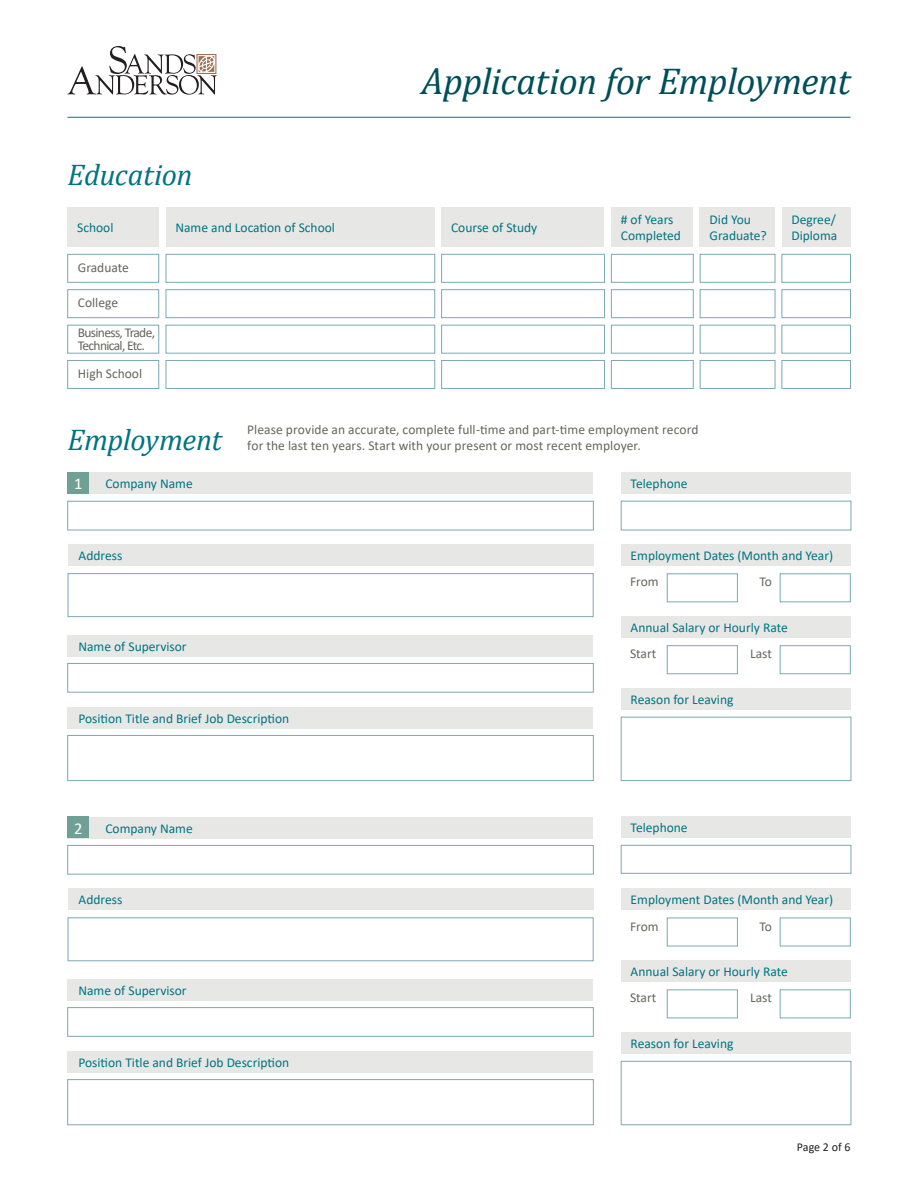
<style>
.page{position:relative;width:918px;height:1188px;background:#fff}
.page>*{position:absolute;margin:0;border:0;box-sizing:border-box;transform-origin:0 0}
.t1{font:italic 37.5px "Cambria";letter-spacing:-.015em;color:#004e58}
.Heading_H2{font:italic 30px "Cambria";letter-spacing:-.015em;color:#007482}
.t2{font:16.5px "Calibri";color:#fff}
.t3{font:13.5px/16.2px "Calibri";color:#007482}
.Text_Info{font:13.5px/16.2px "Calibri";letter-spacing:.005em;color:#65665d}
.Text_Info-2{font:13.5px/13.5px "Calibri";letter-spacing:-.05em;color:#65665d}
.t4{font:12px "Calibri";letter-spacing:-.005em;color:#231f20}
</style>
<div class="page">
<svg style="left:68px;top:46px;width:149px;height:49px"></svg>
<hr style="left:68px;top:117px;width:782px;height:1px;background:#007482">
<div style="left:782px;top:208px;width:68px;height:39px;background:#e7e8e5"></div>
<div style="left:700px;top:208px;width:75px;height:39px;background:#e7e8e5"></div>
<div style="left:68px;top:208px;width:91px;height:39px;background:#e7e8e5"></div>
<div style="left:166px;top:208px;width:269px;height:39px;background:#e7e8e5"></div>
<div style="left:441px;top:208px;width:163px;height:39px;background:#e7e8e5"></div>
<div style="left:611px;top:208px;width:82px;height:39px;background:#e7e8e5"></div>
<div style="left:782px;top:254px;width:69px;height:29px;background:#fff;border:1px solid #7ca8b4"></div>
<div style="left:700px;top:254px;width:75px;height:29px;background:#fff;border:1px solid #7ca8b4"></div>
<div style="left:68px;top:254px;width:91px;height:29px;border:1px solid #7ca8b4"></div>
<div style="left:166px;top:254px;width:269px;height:29px;background:#fff;border:1px solid #7ca8b4"></div>
<div style="left:441px;top:254px;width:164px;height:29px;background:#fff;border:1px solid #7ca8b4"></div>
<div style="left:611px;top:254px;width:82px;height:29px;background:#fff;border:1px solid #7ca8b4"></div>
<div style="left:68px;top:289px;width:91px;height:29px;border:1px solid #7ca8b4"></div>
<div style="left:782px;top:289px;width:69px;height:29px;background:#fff;border:1px solid #7ca8b4"></div>
<div style="left:166px;top:289px;width:269px;height:29px;background:#fff;border:1px solid #7ca8b4"></div>
<div style="left:441px;top:289px;width:164px;height:29px;background:#fff;border:1px solid #7ca8b4"></div>
<div style="left:611px;top:289px;width:82px;height:29px;background:#fff;border:1px solid #7ca8b4"></div>
<div style="left:700px;top:289px;width:75px;height:29px;background:#fff;border:1px solid #7ca8b4"></div>
<div style="left:68px;top:325px;width:91px;height:28px;border:1px solid #7ca8b4"></div>
<div style="left:782px;top:325px;width:69px;height:28px;background:#fff;border:1px solid #7ca8b4"></div>
<div style="left:166px;top:325px;width:269px;height:28px;background:#fff;border:1px solid #7ca8b4"></div>
<div style="left:441px;top:325px;width:164px;height:28px;background:#fff;border:1px solid #7ca8b4"></div>
<div style="left:611px;top:325px;width:82px;height:28px;background:#fff;border:1px solid #7ca8b4"></div>
<div style="left:700px;top:325px;width:75px;height:28px;background:#fff;border:1px solid #7ca8b4"></div>
<div style="left:68px;top:360px;width:91px;height:29px;border:1px solid #7ca8b4"></div>
<div style="left:782px;top:360px;width:69px;height:29px;background:#fff;border:1px solid #7ca8b4"></div>
<div style="left:166px;top:360px;width:269px;height:29px;background:#fff;border:1px solid #7ca8b4"></div>
<div style="left:441px;top:360px;width:164px;height:29px;background:#fff;border:1px solid #7ca8b4"></div>
<div style="left:611px;top:360px;width:82px;height:29px;background:#fff;border:1px solid #7ca8b4"></div>
<div style="left:700px;top:360px;width:75px;height:29px;background:#fff;border:1px solid #7ca8b4"></div>
<div style="left:68px;top:573px;width:525px;height:44px;background:#fff;border:1px solid #7ca8b4"></div>
<div style="left:68px;top:545px;width:525px;height:21px;background:#e7e8e5"></div>
<div style="left:68px;top:501px;width:526px;height:29px;background:#fff;border:1px solid #7ca8b4"></div>
<div style="left:68px;top:472px;width:525px;height:22px;background:#e7e8e5"></div>
<div style="left:621px;top:472px;width:230px;height:22px;background:#e7e8e5"></div>
<div style="left:621px;top:501px;width:230px;height:29px;background:#fff;border:1px solid #7ca8b4"></div>
<div style="left:621px;top:545px;width:230px;height:21px;background:#e7e8e5"></div>
<div style="left:667px;top:574px;width:71px;height:28px;background:#fff;border:1px solid #7ca8b4"></div>
<div style="left:780px;top:574px;width:70px;height:28px;background:#fff;border:1px solid #7ca8b4"></div>
<div style="left:621px;top:616px;width:230px;height:22px;background:#e7e8e5"></div>
<div style="left:667px;top:645px;width:71px;height:29px;background:#fff;border:1px solid #7ca8b4"></div>
<div style="left:780px;top:645px;width:70px;height:29px;background:#fff;border:1px solid #7ca8b4"></div>
<div style="left:68px;top:735px;width:526px;height:46px;background:#fff;border:1px solid #7ca8b4"></div>
<div style="left:68px;top:707px;width:525px;height:22px;background:#e7e8e5"></div>
<div style="left:621px;top:688px;width:230px;height:22px;background:#e7e8e5"></div>
<div style="left:621px;top:717px;width:230px;height:64px;background:#fff;border:1px solid #7ca8b4"></div>
<div style="left:68px;top:663px;width:526px;height:29px;background:#fff;border:1px solid #7ca8b4"></div>
<div style="left:68px;top:635px;width:525px;height:22px;background:#e7e8e5"></div>
<div style="left:68px;top:472px;width:21px;height:22px;background:#70a095"></div>
<div style="left:68px;top:918px;width:525px;height:43px;background:#fff;border:1px solid #7ca8b4"></div>
<div style="left:68px;top:889px;width:525px;height:21px;background:#e7e8e5"></div>
<div style="left:68px;top:845px;width:526px;height:29px;background:#fff;border:1px solid #7ca8b4"></div>
<div style="left:68px;top:817px;width:525px;height:21px;background:#e7e8e5"></div>
<div style="left:621px;top:817px;width:230px;height:21px;background:#e7e8e5"></div>
<div style="left:621px;top:845px;width:230px;height:28px;background:#fff;border:1px solid #7ca8b4"></div>
<div style="left:621px;top:889px;width:230px;height:21px;background:#e7e8e5"></div>
<div style="left:667px;top:918px;width:71px;height:28px;background:#fff;border:1px solid #7ca8b4"></div>
<div style="left:621px;top:961px;width:230px;height:21px;background:#e7e8e5"></div>
<div style="left:667px;top:990px;width:71px;height:28px;background:#fff;border:1px solid #7ca8b4"></div>
<div style="left:780px;top:990px;width:70px;height:28px;background:#fff;border:1px solid #7ca8b4"></div>
<div style="left:68px;top:1079px;width:526px;height:46px;background:#fff;border:1px solid #7ca8b4"></div>
<div style="left:68px;top:1051px;width:525px;height:22px;background:#e7e8e5"></div>
<div style="left:621px;top:1033px;width:230px;height:21px;background:#e7e8e5"></div>
<div style="left:621px;top:1061px;width:230px;height:64px;background:#fff;border:1px solid #7ca8b4"></div>
<div style="left:68px;top:1007px;width:526px;height:30px;background:#fff;border:1px solid #7ca8b4"></div>
<div style="left:68px;top:979px;width:525px;height:22px;background:#e7e8e5"></div>
<div style="left:68px;top:817px;width:21px;height:21px;background:#70a095"></div>
<p class="Heading_H2" style="left:68px;top:154px;width:127px">Education</p>
<h1 class="t1" style="left:422px;top:55px;width:430px">Application for Employment</h1>
<p class="t3" style="left:77px;top:219px;width:38px">School</p>
<p class="t3" style="left:175px;top:219px;width:161px">Name and Location of School</p>
<p class="t3" style="left:451px;top:219px;width:88px">Course of Study</p>
<p class="t3" style="left:621px;top:211px;width:62px"># of Years<br>Completed</p>
<p class="Text_Info" style="left:78px;top:259px;width:53px">Graduate</p>
<p class="Text_Info" style="left:78px;top:295px;width:42px">College</p>
<p class="Text_Info-2" style="left:78px;top:325px;width:79px">Business, Trade,<br>Technical, Etc.</p>
<p class="Text_Info" style="left:78px;top:365px;width:66px">High School</p>
<p class="t3" style="left:710px;top:211px;width:59px">Did You<br>Graduate?</p>
<p class="Heading_H2" style="left:68px;top:419px;width:156px">Employment</p>
<p class="Text_Info" style="left:247px;top:421px;width:453px">Please provide an accurate, complete full-time and part-time employment record for the last ten years. Start with your present or most recent employer.</p>
<p class="t2" style="left:74px;top:473px;width:10px">1</p>
<p class="t3" style="left:105px;top:476px;width:89px">Company Name</p>
<p class="t3" style="left:631px;top:475px;width:59px">Telephone</p>
<p class="t3" style="left:791px;top:211px;width:47px">Degree/<br>Diploma</p>
<p class="t3" style="left:79px;top:547px;width:45px">Address</p>
<p class="t3" style="left:78px;top:638px;width:110px">Name of Supervisor</p>
<p class="t3" style="left:78px;top:710px;width:212px">Position Title and Brief Job Description</p>
<p class="t3" style="left:631px;top:547px;width:204px">Employment Dates (Month and Year)</p>
<p class="Text_Info" style="left:630px;top:574px;width:30px">From</p>
<p class="Text_Info" style="left:759px;top:574px;width:14px">To</p>
<p class="t3" style="left:631px;top:619px;width:159px">Annual Salary or Hourly Rate</p>
<p class="Text_Info" style="left:630px;top:645px;width:28px">Start</p>
<p class="Text_Info" style="left:750px;top:645px;width:23px">Last</p>
<p class="t3" style="left:631px;top:691px;width:104px">Reason for Leaving</p>
<p class="t2" style="left:74px;top:817px;width:10px">2</p>
<p class="t3" style="left:105px;top:820px;width:89px">Company Name</p>
<p class="t3" style="left:631px;top:819px;width:59px">Telephone</p>
<p class="t3" style="left:79px;top:892px;width:45px">Address</p>
<p class="t3" style="left:78px;top:982px;width:110px">Name of Supervisor</p>
<p class="t3" style="left:78px;top:1054px;width:212px">Position Title and Brief Job Description</p>
<p class="t3" style="left:631px;top:892px;width:204px">Employment Dates (Month and Year)</p>
<p class="Text_Info" style="left:630px;top:918px;width:30px">From</p>
<p class="Text_Info" style="left:759px;top:918px;width:14px">To</p>
<p class="t3" style="left:631px;top:963px;width:159px">Annual Salary or Hourly Rate</p>
<p class="Text_Info" style="left:630px;top:990px;width:28px">Start</p>
<p class="Text_Info" style="left:750px;top:990px;width:23px">Last</p>
<p class="t3" style="left:631px;top:1035px;width:104px">Reason for Leaving</p>
<p class="t4" style="left:797px;top:1138px;width:55px">Page 2 of 6</p>
</div>
